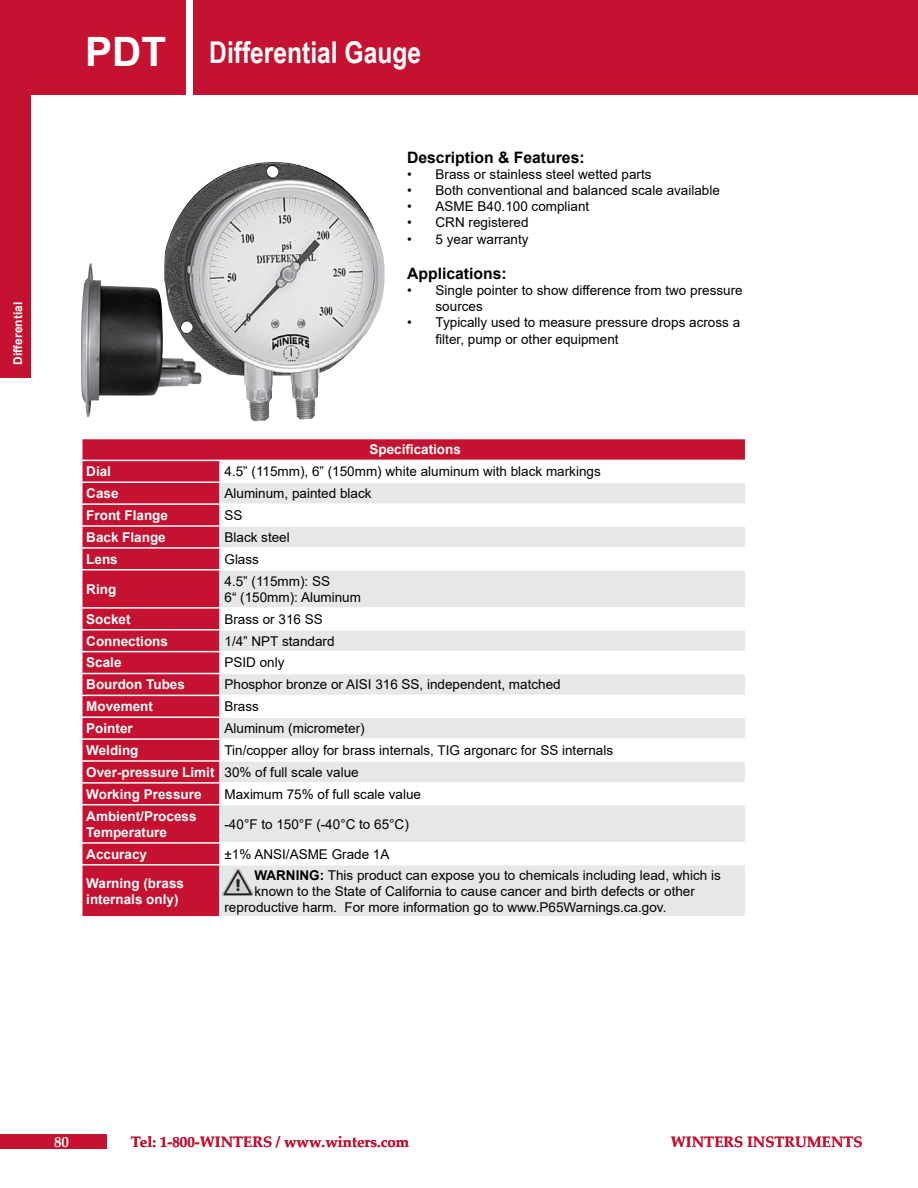
<style>
.page{position:relative;width:918px;height:1188px;background:#fff}
.page>*{position:absolute;margin:0;border:0;box-sizing:border-box;transform-origin:0 0}
.t1{font:700 40.5px "Arial";color:#fff}
.t2{font:700 30px "Arial Narrow";color:#fff}
.t3{font:700 15.75px "Arial";color:#000}
.t4{font:700 15px "Palatino Linotype";color:#c41230}
.t5{font:700 15px "Palatino Linotype";color:#fff}
.t6{font:13.5px/16.2px "Arial";color:#000}
.t7{font:700 13.5px/16.2px "Arial";color:#fff}
.t8{font:700 12px "Arial";color:#fff}
.s1{font-weight:700}
</style>
<div class="page">
<div style="left:0;top:0;width:185px;height:94px;background:#c41230"></div>
<div style="left:194px;top:0;width:724px;height:94px;background:#c41230"></div>
<div style="left:0;top:1134px;width:106px;height:14px;background:#c41230"></div>
<div style="left:0;top:87px;width:31px;height:291px;background:#c41230"></div>
<img style="left:164px;top:162px;width:221px;height:259px">
<img style="left:81px;top:263px;width:121px;height:154px">
<svg style="left:82px;top:439px;width:663px;height:477px;fill:#c41230"></svg>
<svg style="left:221px;top:483px;width:524px;height:433px;fill:#e6e7e8"></svg>
<hr style="left:81px;top:460px;width:139px;height:1px;background:#fff">
<hr style="left:220px;top:460px;width:526px;height:1px;background:#fff">
<hr style="left:219px;top:461px;width:2px;height:21px;background:#fff">
<hr style="left:81px;top:482px;width:139px;height:1px;background:#fff">
<hr style="left:220px;top:482px;width:526px;height:1px;background:#fff">
<hr style="left:219px;top:483px;width:2px;height:20px;background:#fff">
<hr style="left:81px;top:503px;width:139px;height:2px;background:#fff">
<hr style="left:220px;top:503px;width:526px;height:2px;background:#fff">
<hr style="left:219px;top:505px;width:2px;height:20px;background:#fff">
<hr style="left:81px;top:525px;width:139px;height:2px;background:#fff">
<hr style="left:220px;top:525px;width:526px;height:2px;background:#fff">
<hr style="left:219px;top:527px;width:2px;height:20px;background:#fff">
<hr style="left:81px;top:547px;width:139px;height:2px;background:#fff">
<hr style="left:220px;top:547px;width:526px;height:2px;background:#fff">
<hr style="left:219px;top:549px;width:2px;height:20px;background:#fff">
<hr style="left:81px;top:569px;width:139px;height:1px;background:#fff">
<hr style="left:220px;top:569px;width:526px;height:1px;background:#fff">
<hr style="left:219px;top:570px;width:2px;height:37px;background:#fff">
<hr style="left:81px;top:607px;width:139px;height:2px;background:#fff">
<hr style="left:220px;top:607px;width:526px;height:2px;background:#fff">
<hr style="left:219px;top:609px;width:2px;height:20px;background:#fff">
<hr style="left:81px;top:629px;width:139px;height:2px;background:#fff">
<hr style="left:220px;top:629px;width:526px;height:2px;background:#fff">
<hr style="left:219px;top:631px;width:2px;height:20px;background:#fff">
<hr style="left:81px;top:651px;width:139px;height:1px;background:#fff">
<hr style="left:220px;top:651px;width:526px;height:1px;background:#fff">
<hr style="left:219px;top:652px;width:2px;height:21px;background:#fff">
<hr style="left:81px;top:673px;width:139px;height:1px;background:#fff">
<hr style="left:220px;top:673px;width:526px;height:1px;background:#fff">
<hr style="left:219px;top:674px;width:2px;height:21px;background:#fff">
<hr style="left:81px;top:695px;width:139px;height:1px;background:#fff">
<hr style="left:220px;top:695px;width:526px;height:1px;background:#fff">
<hr style="left:219px;top:696px;width:2px;height:20px;background:#fff">
<hr style="left:81px;top:716px;width:139px;height:2px;background:#fff">
<hr style="left:220px;top:716px;width:526px;height:2px;background:#fff">
<hr style="left:219px;top:718px;width:2px;height:20px;background:#fff">
<hr style="left:81px;top:738px;width:139px;height:2px;background:#fff">
<hr style="left:220px;top:738px;width:526px;height:2px;background:#fff">
<hr style="left:219px;top:740px;width:2px;height:20px;background:#fff">
<hr style="left:81px;top:760px;width:139px;height:2px;background:#fff">
<hr style="left:220px;top:760px;width:526px;height:2px;background:#fff">
<hr style="left:219px;top:762px;width:2px;height:20px;background:#fff">
<hr style="left:81px;top:782px;width:139px;height:2px;background:#fff">
<hr style="left:220px;top:782px;width:526px;height:2px;background:#fff">
<hr style="left:219px;top:784px;width:2px;height:20px;background:#fff">
<hr style="left:81px;top:804px;width:139px;height:1px;background:#fff">
<hr style="left:220px;top:804px;width:526px;height:1px;background:#fff">
<hr style="left:219px;top:805px;width:2px;height:37px;background:#fff">
<hr style="left:81px;top:842px;width:139px;height:2px;background:#fff">
<hr style="left:220px;top:842px;width:526px;height:2px;background:#fff">
<hr style="left:219px;top:844px;width:2px;height:20px;background:#fff">
<hr style="left:81px;top:864px;width:139px;height:2px;background:#fff">
<hr style="left:220px;top:864px;width:526px;height:2px;background:#fff">
<hr style="left:219px;top:866px;width:2px;height:50px;background:#fff">
<img style="left:222px;top:869px;width:31px;height:26px">
<p class="t8" style="left:10px;top:364px;width:64px;rotate:-90deg">Differential</p>
<p class="t1" style="left:85px;top:24px;width:82px">PDT</p>
<p class="t2" style="left:209px;top:30px;width:213px">Differential Gauge</p>
<p class="t3" style="left:407px;top:146px;width:179px">Description &amp; Features:</p>
<p class="t6" style="left:407px;top:166px;width:246px">• Brass or stainless steel wetted parts</p>
<p class="t6" style="left:407px;top:182px;width:314px">• Both conventional and balanced scale available</p>
<p class="t6" style="left:407px;top:198px;width:184px">• ASME B40.100 compliant</p>
<p class="t6" style="left:407px;top:215px;width:123px">• CRN registered</p>
<p class="t6" style="left:407px;top:231px;width:123px">• 5 year warranty</p>
<p class="t3" style="left:407px;top:262px;width:101px">Applications:</p>
<p class="t6" style="left:436px;top:282px;width:309px;text-indent:-28px">• Single pointer to show difference from two pressure sources</p>
<p class="t6" style="left:436px;top:314px;width:306px;text-indent:-28px">• Typically used to measure pressure drops across a filter, pump or other equipment</p>
<p class="t7" style="left:369px;top:442px;width:93px">Specifications</p>
<p class="t7" style="left:86px;top:464px;width:26px">Dial</p>
<p class="t6" style="left:224px;top:463px;width:378px">4.5” (115mm), 6” (150mm) white aluminum with black markings</p>
<p class="t7" style="left:86px;top:485px;width:34px">Case</p>
<p class="t6" style="left:224px;top:485px;width:149px">Aluminum, painted black</p>
<p class="t7" style="left:86px;top:507px;width:83px">Front Flange</p>
<p class="t6" style="left:224px;top:507px;width:20px">SS</p>
<p class="t7" style="left:86px;top:529px;width:81px">Back Flange</p>
<p class="t6" style="left:224px;top:529px;width:67px">Black steel</p>
<p class="t7" style="left:86px;top:551px;width:33px">Lens</p>
<p class="t6" style="left:224px;top:551px;width:36px">Glass</p>
<p class="t7" style="left:86px;top:581px;width:31px">Ring</p>
<p class="t6" style="left:224px;top:573px;width:107px">4.5” (115mm): SS</p>
<p class="t6" style="left:224px;top:589px;width:138px">6“ (150mm): Aluminum</p>
<p class="t7" style="left:86px;top:611px;width:46px">Socket</p>
<p class="t6" style="left:224px;top:611px;width:100px">Brass or 316 SS</p>
<p class="t7" style="left:86px;top:633px;width:83px">Connections</p>
<p class="t6" style="left:224px;top:633px;width:112px">1/4” NPT standard</p>
<p class="t7" style="left:86px;top:655px;width:37px">Scale</p>
<p class="t6" style="left:224px;top:655px;width:62px">PSID only</p>
<p class="t7" style="left:86px;top:677px;width:100px">Bourdon Tubes</p>
<p class="t6" style="left:224px;top:676px;width:338px">Phosphor bronze or AISI 316 SS, independent, matched</p>
<p class="t7" style="left:86px;top:699px;width:68px">Movement</p>
<p class="t6" style="left:224px;top:698px;width:36px">Brass</p>
<p class="t7" style="left:86px;top:720px;width:48px">Pointer</p>
<p class="t6" style="left:224px;top:720px;width:142px">Aluminum (micrometer)</p>
<p class="t7" style="left:86px;top:742px;width:54px">Welding</p>
<p class="t6" style="left:224px;top:742px;width:390px">Tin/copper alloy for brass internals, TIG argonarc for SS internals</p>
<p class="t7" style="left:86px;top:764px;width:130px">Over-pressure Limit</p>
<p class="t6" style="left:224px;top:764px;width:136px">30% of full scale value</p>
<p class="t7" style="left:86px;top:786px;width:117px">Working Pressure</p>
<p class="t6" style="left:224px;top:786px;width:198px">Maximum 75% of full scale value</p>
<p class="t7" style="left:86px;top:808px;width:112px">Ambient/Process<br>Temperature</p>
<p class="t6" style="left:224px;top:816px;width:186px">-40°F to 150°F (-40°C to 65°C)</p>
<p class="t7" style="left:86px;top:846px;width:62px">Accuracy</p>
<p class="t6" style="left:224px;top:846px;width:166px">±1% ANSI/ASME Grade 1A</p>
<p class="t7" style="left:86px;top:875px;width:99px">Warning (brass internals only)</p>
<p class="t6" style="left:255px;top:867px;width:468px"><span class="s1">WARNING:</span> This product can expose you to chemicals including lead, which is</p>
<p class="t6" style="left:255px;top:883px;width:442px">known to the State of California to cause cancer and birth defects or other</p>
<p class="t6" style="left:224px;top:899px;width:443px">reproductive harm. For more information go to www.P65Warnings.ca.gov.</p>
<p class="t5" style="left:54px;top:1131px;width:16px">80</p>
<p class="t4" style="left:131px;top:1131px;width:280px">Tel: 1-800-WINTERS / www.winters.com</p>
<p class="t4" style="left:671px;top:1131px;width:193px">WINTERS INSTRUMENTS</p>
</div>
